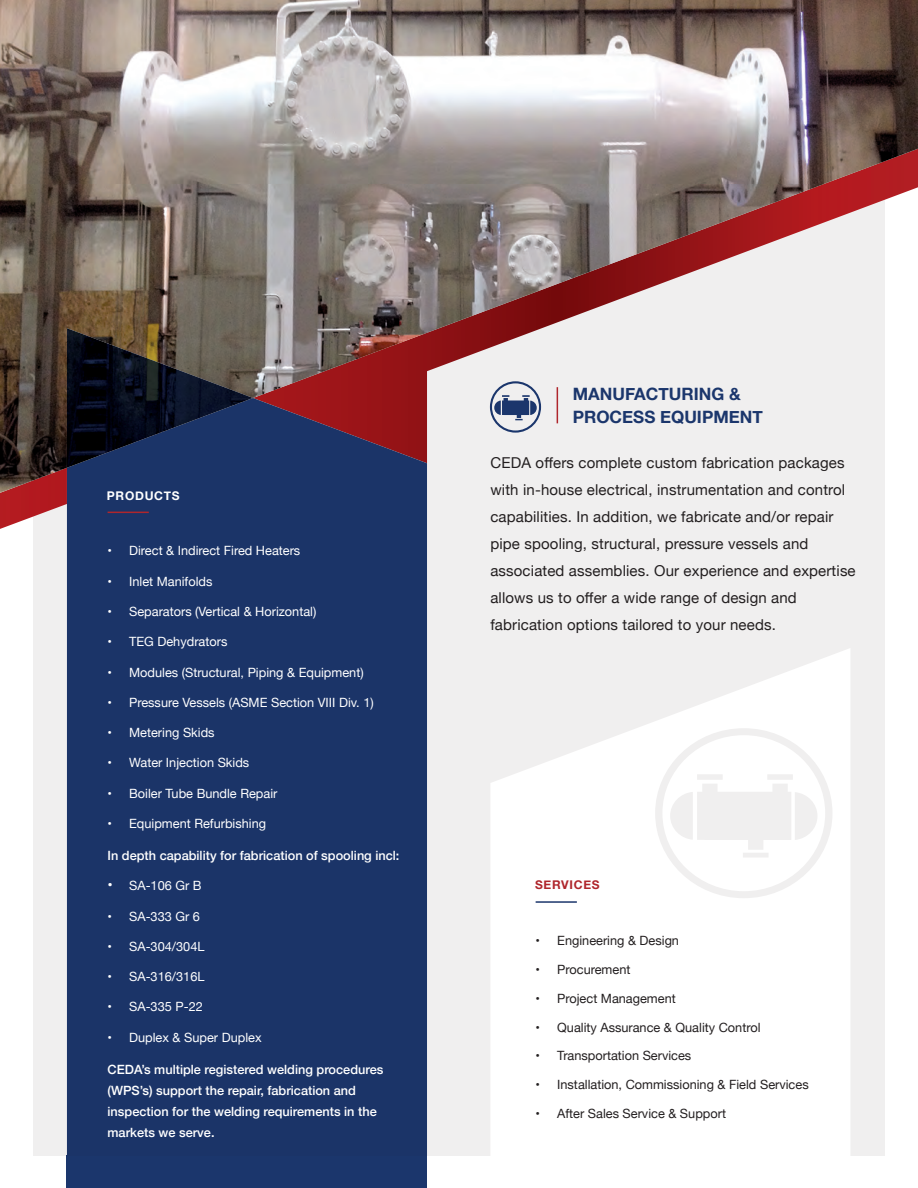
<style>
.page{position:relative;width:918px;height:1188px;background:#fff}
.page>*{position:absolute;margin:0;border:0;box-sizing:border-box;transform-origin:0 0}
.t1{font:700 16.95px/23.1px "Helvetica Neue";color:#1b366c}
.t2{font:15px/27px "Helvetica Neue";letter-spacing:.01em;color:#231f20}
.t3{font:12.75px "Helvetica Neue";color:#fff}
.t4{font:500 12.75px/21px "Helvetica Neue";color:#fff}
.t5{font:12.75px "Helvetica Neue";color:#231f20}
.t6{font:700 12px "Helvetica Neue";letter-spacing:.06em;color:#fff}
.t7{font:700 12px "Helvetica Neue";letter-spacing:.06em;color:#af262c}
.s1{font-size:15px}
</style>
<div class="page">
<div style="left:33px;top:37px;width:852px;height:1119px;background:#f0efef"></div>
<svg style="left:491px;top:649px;width:359px;height:507px;fill:#fff"></svg>
<hr style="left:536px;top:901px;width:41px;height:2px;background:#1b366c">
<svg style="left:0;top:493px;width:67px;height:36px"></svg>
<img style="left:0;top:0;width:918px;height:493px">
<div style="left:67px;top:1156px;width:360px;height:32px;background:#1b366c"></div>
<div style="left:67px;top:463px;width:360px;height:693px;background:#1b3468"></div>
<svg style="left:253px;top:398px;width:174px;height:65px;background:#592440"></svg>
<img style="left:67px;top:328px;width:186px;height:140px">
<svg style="left:655px;top:728px;width:177px;height:170px"></svg>
<hr style="left:108px;top:512px;width:41px;height:1px;background:#af262c">
<hr style="left:557px;top:387px;width:1px;height:36px;background:#af262c">
<svg style="left:490px;top:381px;width:51px;height:52px"></svg>
<p class="t6" style="left:107px;top:486px;width:74px">PRODUCTS</p>
<p class="t3" style="left:108px;top:542px;width:194px">• Direct &amp; Indirect Fired Heaters</p>
<p class="t3" style="left:108px;top:572px;width:106px">• Inlet Manifolds</p>
<p class="t3" style="left:108px;top:602px;width:210px">• Separators (Vertical &amp; Horizontal)</p>
<p class="t3" style="left:108px;top:633px;width:121px">• TEG Dehydrators</p>
<p class="t3" style="left:108px;top:663px;width:258px">• Modules (Structural, Piping &amp; Equipment)</p>
<p class="t3" style="left:108px;top:693px;width:268px">• Pressure Vessels (ASME Section VIII Div. 1)</p>
<p class="t3" style="left:108px;top:723px;width:109px">• Metering Skids</p>
<p class="t3" style="left:108px;top:754px;width:143px">• Water Injection Skids</p>
<p class="t3" style="left:108px;top:784px;width:171px">• Boiler Tube Bundle Repair</p>
<p class="t3" style="left:108px;top:814px;width:160px">• Equipment Refurbishing</p>
<p class="t4" style="left:108px;top:844px;width:293px">In depth capability for fabrication of spooling incl:</p>
<p class="t3" style="left:108px;top:877px;width:96px"><span class="s1">•</span> SA-106 Gr B</p>
<p class="t3" style="left:108px;top:907px;width:94px">• SA-333 Gr 6</p>
<p class="t3" style="left:108px;top:937px;width:98px">• SA-304/304L</p>
<p class="t3" style="left:108px;top:967px;width:98px">• SA-316/316L</p>
<p class="t3" style="left:108px;top:998px;width:97px">• SA-335 P-22</p>
<p class="t3" style="left:108px;top:1028px;width:156px">• Duplex &amp; Super Duplex</p>
<p class="t4" style="left:108px;top:1057px;width:277px">CEDA’s multiple registered welding procedures (WPS’s) support the repair, fabrication and inspection for the welding requirements in the markets we serve.</p>
<h1 class="t1" style="left:573px;top:382px;width:192px">MANUFACTURING &amp;<br>PROCESS EQUIPMENT</h1>
<p class="t2" style="left:490px;top:450px;width:367px">CEDA offers complete custom fabrication packages with in-house electrical, instrumentation and control capabilities. In addition, we fabricate and/or repair pipe spooling, structural, pressure vessels and associated assemblies. Our experience and expertise allows us to offer a wide range of design and fabrication options tailored to your needs.</p>
<p class="t7" style="left:535px;top:876px;width:66px">SERVICES</p>
<p class="t5" style="left:536px;top:931px;width:145px">• Engineering &amp; Design</p>
<p class="t5" style="left:536px;top:960px;width:96px">• Procurement</p>
<p class="t5" style="left:536px;top:989px;width:142px">• Project Management</p>
<p class="t5" style="left:536px;top:1018px;width:226px">• Quality Assurance &amp; Quality Control</p>
<p class="t5" style="left:536px;top:1047px;width:157px">• Transportation Services</p>
<p class="t5" style="left:536px;top:1075px;width:275px">• Installation, Commissioning &amp; Field Services</p>
<p class="t5" style="left:536px;top:1104px;width:192px">• After Sales Service &amp; Support</p>
</div>
